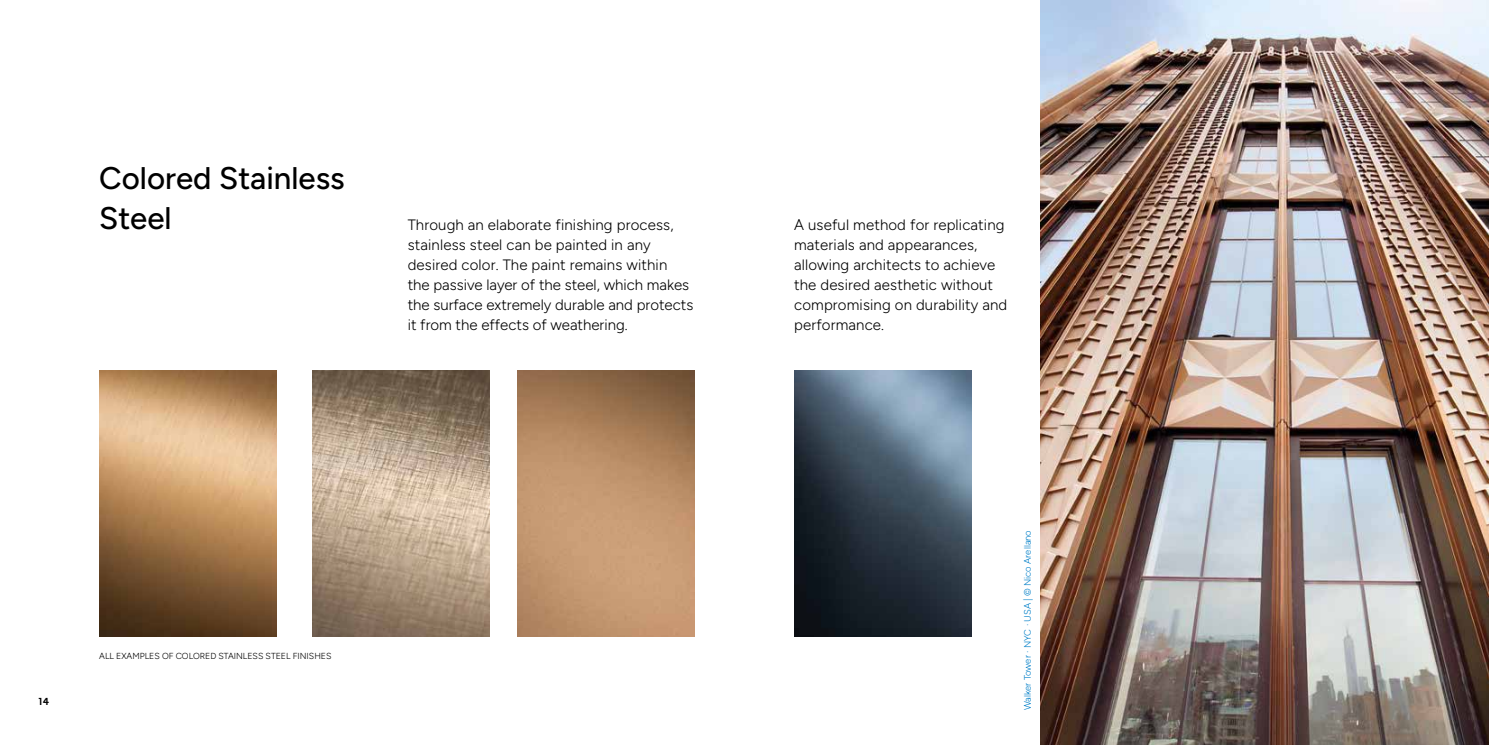
<style>
.page{position:relative;width:1489px;height:745px;background:#fff}
.page>*{position:absolute;margin:0;border:0;box-sizing:border-box;transform-origin:0 0}
.t1{font:500 31.25px/40px "Figtree";color:#000}
.t2{font:300 15px/20px "Figtree";letter-spacing:.01em;color:#000}
.t3{font:700 10px "NN Ernesto Trial";color:#000}
.t4{font:300 9.38px "Figtree";color:#007fc8}
.t5{font:300 8.75px "Figtree";color:#000}
</style>
<div class="page">
<img style="left:1040px;top:0;width:448px;height:744px">
<img style="left:794px;top:370px;width:177px;height:265px">
<img style="left:312px;top:370px;width:177px;height:265px">
<img style="left:517px;top:370px;width:177px;height:265px">
<img style="left:99px;top:370px;width:177px;height:265px">
<h1 class="t1" style="left:99px;top:157px;width:247px">Colored Stainless<br>Steel</h1>
<p class="t2" style="left:407px;top:214px;width:287px">Through an elaborate finishing process, stainless steel can be painted in any desired color. The paint remains within<br>the passive layer of the steel, which makes the surface extremely durable and protects it from the effects of weathering.</p>
<p class="t3" style="left:38px;top:697px;width:13px">14</p>
<p class="t5" style="left:99px;top:650px;width:234px">ALL EXAMPLES OF COLORED STAINLESS STEEL FINISHES</p>
<p class="t2" style="left:794px;top:214px;width:215px">A useful method for replicating materials and appearances, allowing architects to achieve the desired aesthetic without compromising on durability and performance.</p>
<p class="t4" style="left:1022px;top:710px;width:182px;rotate:-90deg">Walker Tower · NYC · USA | © Nico Arellano</p>
</div>
